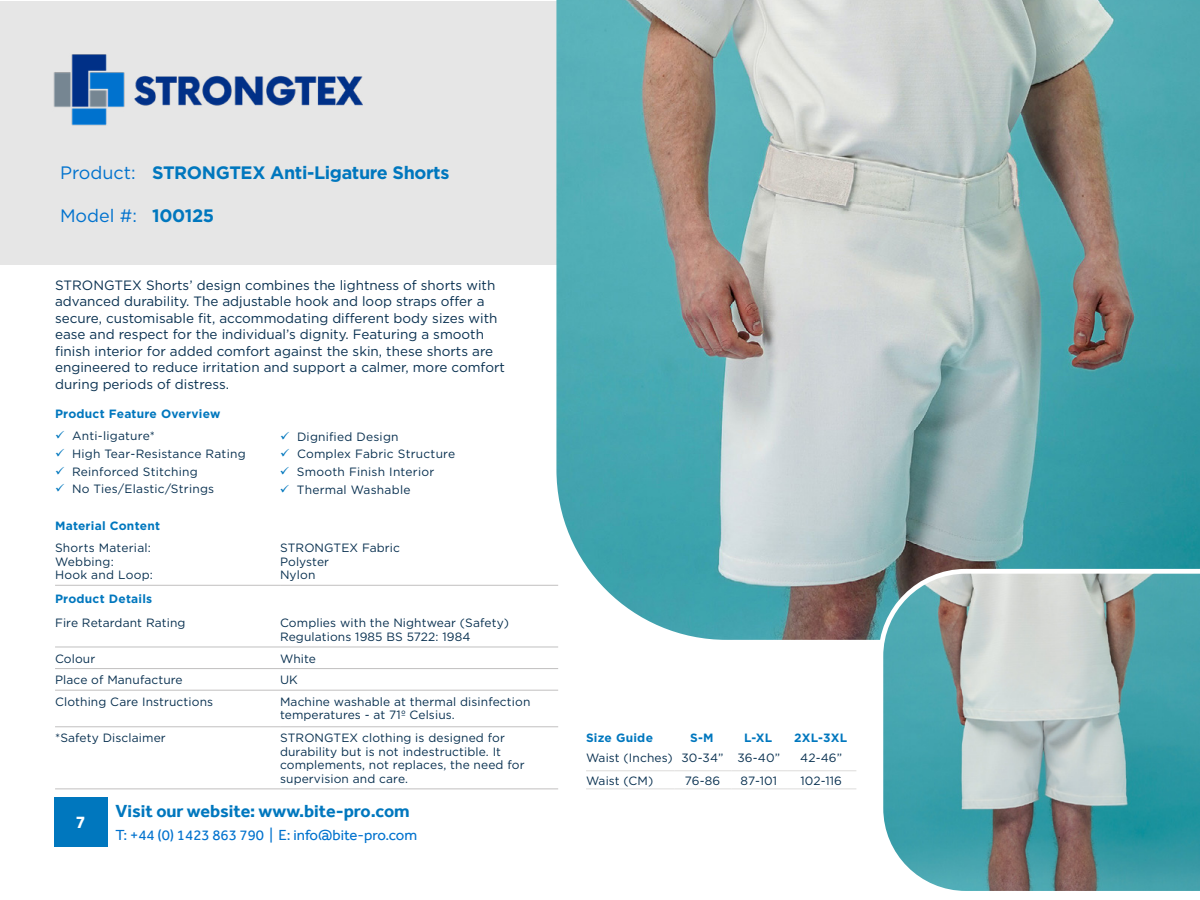
<style>
.page{position:relative;width:1200px;height:900px;background:#fff}
.page>*{position:absolute;margin:0;border:0;box-sizing:border-box;transform-origin:0 0}
.t1{font:700 18px "Gotham";letter-spacing:-.02em;color:#0077be}
.t2{font:700 18px "Effra";color:#0077be}
.t3{font:18px "Gotham";color:#0072ce}
.t4{font:700 18px "Effra";color:#fff}
.t5{font:15px "Effra";color:#0072ce}
.t6{font:13.5px/16.5px "Gotham";color:#083050}
.t7{font:12px/13.5px "Gotham";letter-spacing:.01em;color:#083050}
.t8{font:700 12px "Gotham";letter-spacing:.02em;color:#0077be}
.s1{font-weight:400;color:#0072ce}
.s2{font-weight:700;color:#0077be}
</style>
<div class="page">
<div style="left:54px;top:797px;width:53px;height:49px;background:#0077be"></div>
<div style="left:1px;top:1px;width:1198px;height:264px;background:#e6e6e6"></div>
<img style="left:53px;top:54px;width:310px;height:72px">
<img style="left:556px;top:0;width:644px;height:640px">
<svg style="left:876px;top:566px;width:324px;height:325px;background:#7eaeb1"></svg>
<svg style="left:586px;top:770px;width:270px;height:19px"></svg>
<hr style="left:586px;top:771px;width:89px;height:1px;background:#dddcdb">
<hr style="left:675px;top:771px;width:57px;height:1px;background:#dddcdb">
<hr style="left:732px;top:771px;width:55px;height:1px;background:#dddcdb">
<hr style="left:787px;top:771px;width:69px;height:1px;background:#dddcdb">
<hr style="left:586px;top:789px;width:89px;height:1px;background:#dddcdb">
<hr style="left:675px;top:789px;width:57px;height:1px;background:#dddcdb">
<hr style="left:732px;top:789px;width:55px;height:1px;background:#dddcdb">
<hr style="left:787px;top:789px;width:69px;height:1px;background:#dddcdb">
<hr style="left:55px;top:585px;width:225px;height:1px;background:#c1c0c0">
<hr style="left:280px;top:585px;width:278px;height:1px;background:#c1c0c0">
<hr style="left:55px;top:647px;width:225px;height:1px;background:#c1c0c0">
<hr style="left:280px;top:647px;width:278px;height:1px;background:#c1c0c0">
<hr style="left:55px;top:668px;width:225px;height:1px;background:#c1c0c0">
<hr style="left:280px;top:668px;width:278px;height:1px;background:#c1c0c0">
<hr style="left:55px;top:690px;width:225px;height:1px;background:#c1c0c0">
<hr style="left:280px;top:690px;width:278px;height:1px;background:#c1c0c0">
<hr style="left:55px;top:727px;width:225px;height:1px;background:#c1c0c0">
<hr style="left:280px;top:727px;width:278px;height:1px;background:#c1c0c0">
<hr style="left:55px;top:789px;width:225px;height:1px;background:#c1c0c0">
<hr style="left:280px;top:789px;width:278px;height:1px;background:#c1c0c0">
<h1 class="t1" style="left:60px;top:161px;width:391px"><span class="s1">Product:</span> STRONGTEX Anti-Ligature Shorts</h1>
<h1 class="t3" style="left:60px;top:204px;width:156px">Model #: <span class="s2">100125</span></h1>
<p class="t6" style="left:55px;top:277px;width:452px">STRONGTEX Shorts’ design combines the lightness of shorts with advanced durability. The adjustable hook and loop straps offer a secure, customisable fit, accommodating different body sizes with ease and respect for the individual’s dignity. Featuring a smooth finish interior for added comfort against the skin, these shorts are engineered to reduce irritation and support a calmer, more comfort during periods of distress.</p>
<p class="t8" style="left:55px;top:406px;width:167px">Product Feature Overview</p>
<p class="t7" style="left:72px;top:427px;width:175px;line-height:17.7px">Anti-ligature*<br>High Tear-Resistance Rating<br>Reinforced Stitching<br>No Ties/Elastic/Strings</p>
<p class="t7" style="left:297px;top:427px;width:160px;line-height:17.7px">Dignified Design<br>Complex Fabric Structure<br>Smooth Finish Interior<br>Thermal Washable</p>
<p class="t8" style="left:55px;top:518px;width:106px">Material Content</p>
<p class="t7" style="left:55px;top:541px;width:99px">Shorts Material:<br>Webbing:<br>Hook and Loop:</p>
<p class="t7" style="left:280px;top:541px;width:122px">STRONGTEX Fabric<br>Polyster<br>Nylon</p>
<p class="t8" style="left:55px;top:591px;width:99px">Product Details</p>
<p class="t7" style="left:55px;top:616px;width:132px">Fire Retardant Rating</p>
<p class="t7" style="left:280px;top:616px;width:231px">Complies with the Nightwear (Safety)<br>Regulations 1985 BS 5722: 1984</p>
<p class="t7" style="left:55px;top:651px;width:42px">Colour</p>
<p class="t7" style="left:280px;top:651px;width:37px">White</p>
<p class="t7" style="left:55px;top:673px;width:129px">Place of Manufacture</p>
<p class="t7" style="left:280px;top:673px;width:19px">UK</p>
<p class="t7" style="left:55px;top:695px;width:160px">Clothing Care Instructions</p>
<p class="t7" style="left:280px;top:695px;width:252px">Machine washable at thermal disinfection temperatures - at 71º Celsius.</p>
<p class="t7" style="left:55px;top:731px;width:112px">*Safety Disclaimer</p>
<p class="t7" style="left:280px;top:731px;width:246px">STRONGTEX clothing is designed for durability but is not indestructible. It complements, not replaces, the need for supervision and care.</p>
<h1 class="t4" style="left:76px;top:811px;width:11px">7</h1>
<h1 class="t2" style="left:116px;top:800px;width:296px">Visit our website: www.bite-pro.com</h1>
<p class="t5" style="left:116px;top:826px;width:303px">T: +44 (0) 1423 863 790 | E: info@bite-pro.com</p>
<p class="t8" style="left:586px;top:730px;width:68px">Size Guide</p>
<p class="t8" style="left:690px;top:730px;width:25px">S-M</p>
<p class="t8" style="left:744px;top:730px;width:30px">L-XL</p>
<p class="t8" style="left:794px;top:730px;width:55px">2XL-3XL</p>
<p class="t7" style="left:586px;top:751px;width:196px">Waist (Inches) 30-34” 36-40”</p>
<p class="t7" style="left:800px;top:751px;width:43px">42-46”</p>
<p class="t7" style="left:586px;top:773px;width:69px">Waist (CM)</p>
<p class="t7" style="left:685px;top:773px;width:37px">76-86</p>
<p class="t7" style="left:741px;top:773px;width:38px">87-101</p>
<p class="t7" style="left:800px;top:773px;width:43px">102-116</p>
</div>
